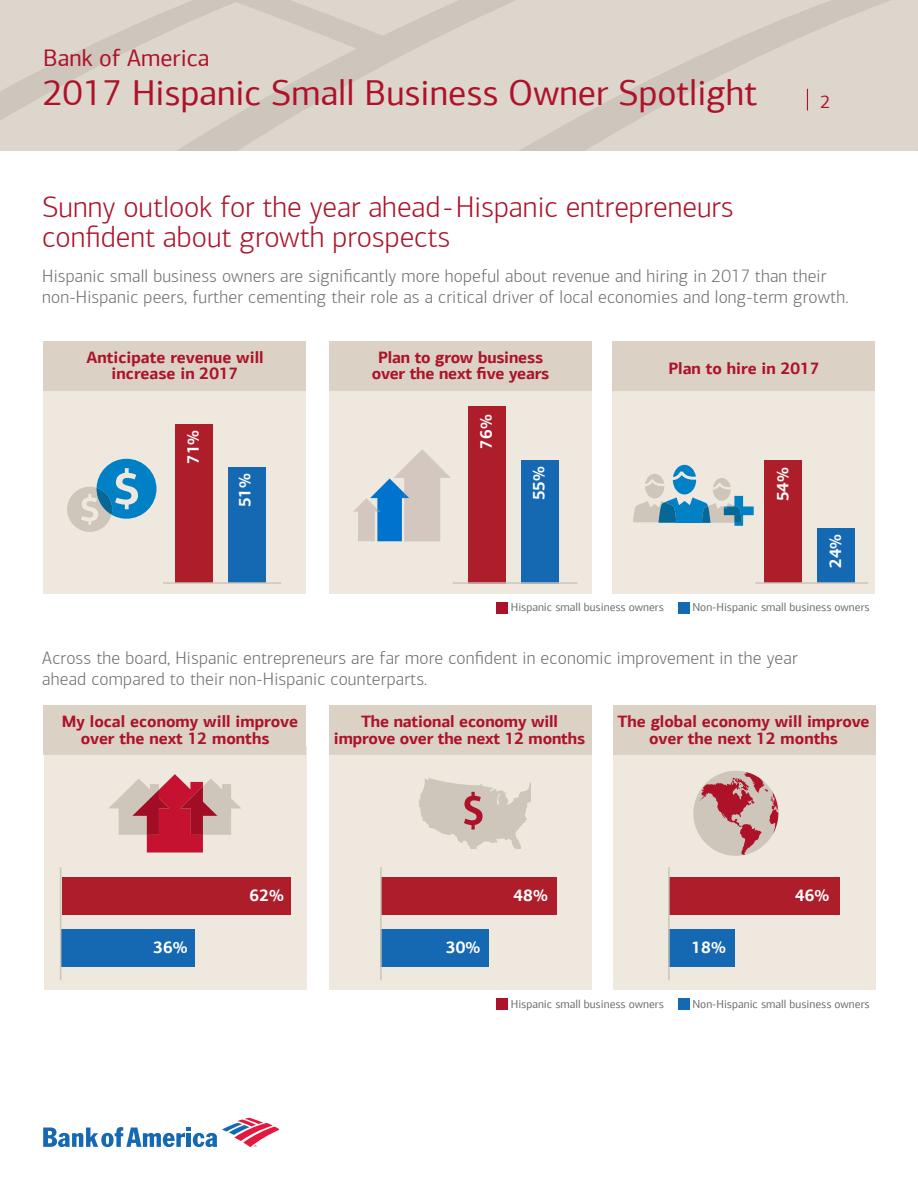
<style>
.page{position:relative;width:918px;height:1188px;background:#fff}
.page>*{position:absolute;margin:0;border:0;box-sizing:border-box;transform-origin:0 0}
.t1{font:36px "Connections";color:#ae1229}
.t2{font:300 30px/30px "Connections";color:#ad1229}
.t3{font:24px "Connections";color:#ae1229}
.t4{font:18.15px "Connections";color:#ae1229}
.t5{font:300 18px/21px "Connections";letter-spacing:.01em;color:#6d6e70}
.t6{font:700 16.5px/16.5px "Connections";color:#ad1229;text-align:center}
.t7{font:700 16.5px "Connections";color:#fff}
.t8{font:11.55px "Connections";color:#6d6e70}
</style>
<div class="page">
<svg style="left:0;top:0;width:918px;height:151px;fill:#ddd6cd"></svg>
<svg style="left:807px;top:89px;width:1px;height:22px"></svg>
<svg style="left:43px;top:1118px;width:236px;height:29px"></svg>
<div style="left:496px;top:602px;width:12px;height:11px;background:#ad1229"></div>
<div style="left:678px;top:602px;width:12px;height:11px;background:#1568b2"></div>
<div style="left:496px;top:998px;width:12px;height:12px;background:#ad1229"></div>
<div style="left:678px;top:998px;width:12px;height:12px;background:#1568b2"></div>
<div style="left:44px;top:382px;width:262px;height:212px;background:#eee8de"></div>
<div style="left:44px;top:747px;width:262px;height:243px;background:#eee8de"></div>
<div style="left:330px;top:382px;width:262px;height:212px;background:#eee8de"></div>
<div style="left:330px;top:747px;width:262px;height:243px;background:#eee8de"></div>
<div style="left:612px;top:382px;width:263px;height:212px;background:#eee8de"></div>
<div style="left:613px;top:747px;width:263px;height:243px;background:#eee8de"></div>
<div style="left:175px;top:424px;width:38px;height:158px;background:#ae1e2a"></div>
<div style="left:228px;top:467px;width:37px;height:115px;background:#1568b2"></div>
<div style="left:468px;top:406px;width:38px;height:177px;background:#ae1e2a"></div>
<div style="left:521px;top:460px;width:38px;height:123px;background:#1568b2"></div>
<div style="left:765px;top:460px;width:37px;height:122px;background:#ae1e2a"></div>
<div style="left:817px;top:528px;width:38px;height:54px;background:#1568b2"></div>
<div style="left:62px;top:877px;width:229px;height:37px;background:#ae1e2a"></div>
<div style="left:62px;top:929px;width:133px;height:38px;background:#1568b2"></div>
<div style="left:381px;top:877px;width:175px;height:37px;background:#ae1e2a"></div>
<div style="left:381px;top:929px;width:108px;height:38px;background:#1568b2"></div>
<div style="left:669px;top:877px;width:170px;height:37px;background:#ae1e2a"></div>
<div style="left:669px;top:929px;width:66px;height:38px;background:#1568b2"></div>
<div style="left:44px;top:341px;width:262px;height:49px;background:#dbd1c4"></div>
<div style="left:44px;top:705px;width:262px;height:50px;background:#dbd1c4"></div>
<div style="left:330px;top:341px;width:262px;height:49px;background:#dbd1c4"></div>
<div style="left:330px;top:705px;width:262px;height:50px;background:#dbd1c4"></div>
<div style="left:612px;top:341px;width:263px;height:49px;background:#dbd1c4"></div>
<div style="left:613px;top:705px;width:263px;height:50px;background:#dbd1c4"></div>
<svg style="left:353px;top:449px;width:98px;height:92px"></svg>
<svg style="left:633px;top:465px;width:121px;height:61px"></svg>
<svg style="left:67px;top:459px;width:89px;height:73px"></svg>
<hr style="left:163px;top:582px;width:118px;height:2px;background:#cec5bb">
<hr style="left:453px;top:582px;width:124px;height:2px;background:#cec5bb">
<hr style="left:755px;top:582px;width:113px;height:2px;background:#cec5bb">
<svg style="left:419px;top:778px;width:112px;height:71px"></svg>
<svg style="left:109px;top:774px;width:132px;height:79px"></svg>
<div style="left:693px;top:771px;width:85px;height:85px;background:#cec5bb;border-radius:50%"></div>
<svg style="left:699px;top:772px;width:79px;height:83px"></svg>
<hr style="left:60px;top:867px;width:1px;height:113px;background:#cec5bb">
<hr style="left:380px;top:867px;width:2px;height:113px;background:#cec5bb">
<hr style="left:668px;top:867px;width:2px;height:113px;background:#cec5bb">
<h3 class="t3" style="left:43px;top:44px;width:168px">Bank of America</h3>
<h1 class="t1" style="left:43px;top:71px;width:715px">2017 Hispanic Small Business Owner Spotlight</h1>
<p class="t4" style="left:821px;top:91px;width:11px">2</p>
<p class="t2" style="left:42px;top:192px;width:693px">Sunny outlook for the year ahead-Hispanic entrepreneurs confident about growth prospects</p>
<p class="t5" style="left:42px;top:265px;width:808px">Hispanic small business owners are significantly more hopeful about revenue and hiring in 2017 than their non-Hispanic peers, further cementing their role as a critical driver of local economies and long-term growth.</p>
<p class="t6" style="left:87px;top:349px;width:179px">Anticipate revenue will</p>
<p class="t6" style="left:112px;top:365px;width:128px">increase in 2017</p>
<p class="t7" style="left:183px;top:464px;width:36px;rotate:-90deg">71%</p>
<p class="t7" style="left:235px;top:507px;width:36px;rotate:-90deg">51%</p>
<p class="t6" style="left:372px;top:349px;width:179px">Plan to grow business over the next five years</p>
<p class="t7" style="left:476px;top:449px;width:36px;rotate:-90deg">76%</p>
<p class="t7" style="left:529px;top:500px;width:36px;rotate:-90deg">55%</p>
<p class="t6" style="left:668px;top:360px;width:153px">Plan to hire in 2017</p>
<p class="t7" style="left:773px;top:501px;width:36px;rotate:-90deg">54%</p>
<p class="t7" style="left:825px;top:568px;width:36px;rotate:-90deg">24%</p>
<p class="t8" style="left:511px;top:601px;width:155px">Hispanic small business owners</p>
<p class="t8" style="left:692px;top:601px;width:179px">Non-Hispanic small business owners</p>
<p class="t5" style="left:42px;top:648px;width:757px">Across the board, Hispanic entrepreneurs are far more confident in economic improvement in the year ahead compared to their non-Hispanic counterparts.</p>
<p class="t6" style="left:62px;top:713px;width:238px">My local economy will improve over the next 12 months</p>
<p class="t6" style="left:334px;top:713px;width:253px">The national economy will improve over the next 12 months</p>
<p class="t6" style="left:618px;top:713px;width:254px">The global economy will improve over the next 12 months</p>
<p class="t7" style="left:153px;top:937px;width:36px">36%</p>
<p class="t7" style="left:250px;top:885px;width:36px">62%</p>
<p class="t7" style="left:446px;top:937px;width:36px">30%</p>
<p class="t7" style="left:514px;top:885px;width:36px">48%</p>
<p class="t7" style="left:692px;top:937px;width:36px">18%</p>
<p class="t7" style="left:795px;top:885px;width:36px">46%</p>
<p class="t8" style="left:511px;top:997px;width:155px">Hispanic small business owners</p>
<p class="t8" style="left:692px;top:997px;width:179px">Non-Hispanic small business owners</p>
</div>
